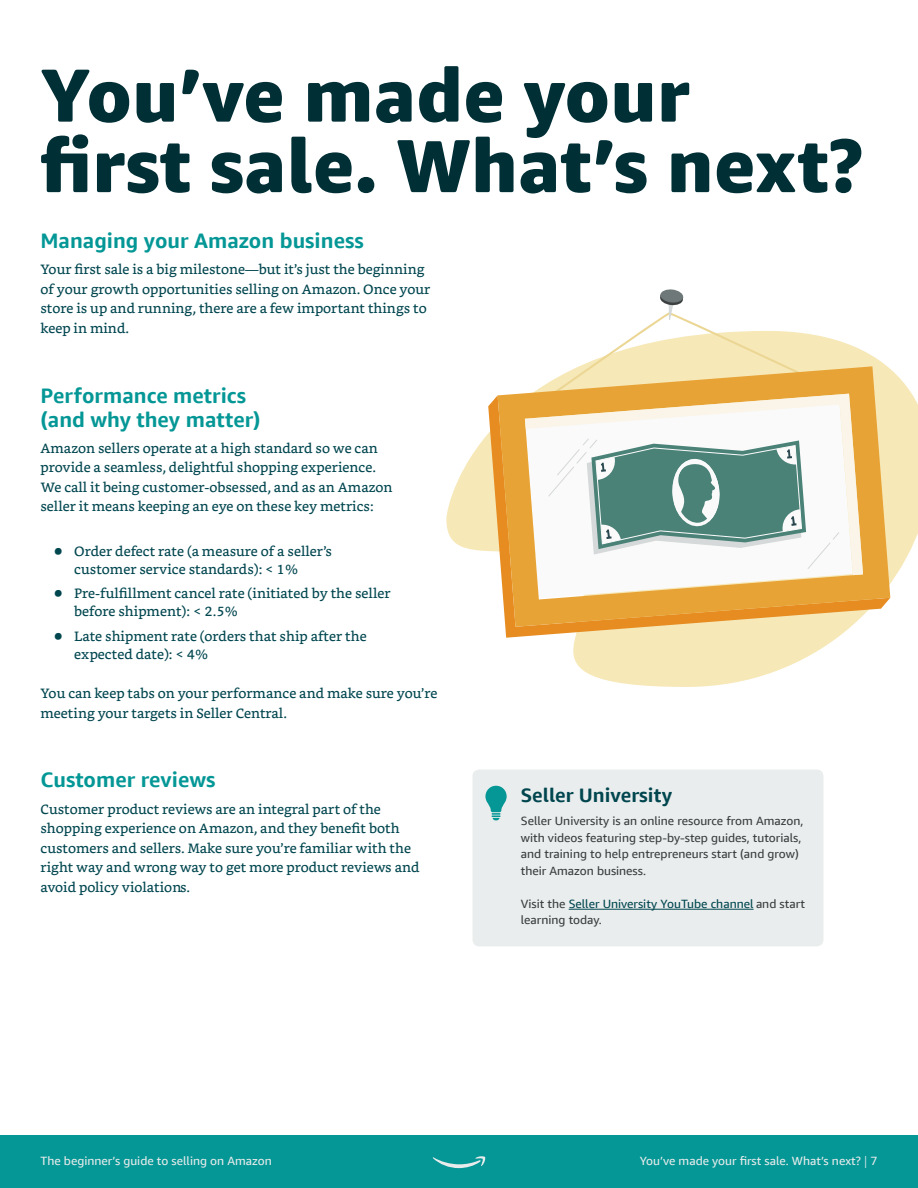
<style>
.page{position:relative;width:918px;height:1188px;background:#fff}
.page>*{position:absolute;margin:0;border:0;box-sizing:border-box;transform-origin:0 0}
.t1{font:800 75px/70.5px "Amazon Ember Display";color:#002f36}
.t2{font:700 21px/24px "Amazon Ember Display";color:#049796}
.t3{font:700 19.5px "Amazon Ember Display";color:#00464f}
.t4{font:13.5px/19.5px "Bookerly";color:#00464f}
.t5{font:12px/16.5px "Amazon Ember Display";color:#383d3e}
.t6{font:12px "Amazon Ember Display";color:#e8ebeb}
.s1{color:#00464f}
.s2{font-family:"Minion Pro"}
</style>
<div class="page">
<div style="left:0;top:1135px;width:918px;height:53px;background:#049796"></div>
<svg style="left:432px;top:1156px;width:54px;height:12px"></svg>
<svg style="left:446px;top:337px;width:472px;height:350px"></svg>
<svg style="left:541px;top:289px;width:284px;height:77px"></svg>
<svg style="left:488px;top:395px;width:402px;height:243px;fill:#f7e8b8"></svg>
<svg style="left:498px;top:366px;width:392px;height:261px;background:#edbb6a"></svg>
<svg style="left:525px;top:394px;width:338px;height:181px"></svg>
<svg style="left:548px;top:439px;width:291px;height:130px"></svg>
<div style="left:472px;top:770px;width:352px;height:176px;background:#eaeded;border-radius:7px"></div>
<svg style="left:485px;top:786px;width:22px;height:34px"></svg>
<hr style="left:569px;top:909px;width:185px;height:1px;background:#00464f">
<h1 class="t1" style="left:40px;top:61px;width:824px">You’ve made your<br>first sale. What’s next?</h1>
<h2 class="t2" style="left:40px;top:229px;width:325px">Managing your Amazon business</h2>
<p class="t4" style="left:40px;top:260px;width:391px">Your first sale is a big milestone—but it’s just the beginning of your growth opportunities selling on Amazon. Once your store is up and running, there are a few important things to keep in mind.</p>
<h2 class="t2" style="left:40px;top:383px;width:222px">Performance metrics (and why they matter)</h2>
<p class="t4" style="left:40px;top:438px;width:354px">Amazon sellers operate at a high standard so we can provide a seamless, delightful shopping experience.<br>We call it being customer-obsessed, and as an Amazon seller it means keeping an eye on these key metrics:</p>
<p class="t4" style="left:74px;top:542px;width:259px;line-height:18px;text-indent:-20px">● Order defect rate (a measure of a seller’s customer service standards): &lt; 1%</p>
<p class="t4" style="left:74px;top:585px;width:318px;line-height:18px;text-indent:-20px">● Pre-fulfillment cancel rate (initiated by the seller before shipment): &lt; 2.5%</p>
<p class="t4" style="left:74px;top:627px;width:294px;line-height:18px;text-indent:-20px">● Late shipment rate (orders that ship after the expected date): &lt; 4%</p>
<p class="t4" style="left:40px;top:684px;width:398px">You can keep tabs on your performance and make sure you’re meeting your targets in Seller Central.</p>
<h2 class="t2" style="left:40px;top:768px;width:176px">Customer reviews</h2>
<p class="t4" style="left:40px;top:799px;width:381px">Customer product reviews are an integral part of the shopping experience on Amazon, and they benefit both customers and sellers. Make sure you’re familiar with the right way and wrong way to get more product reviews and avoid policy violations.</p>
<h3 class="t3" style="left:521px;top:783px;width:153px">Seller University</h3>
<p class="t5" style="left:521px;top:813px;width:284px">Seller University is an online resource from Amazon, with videos featuring step-by-step guides, tutorials, and training to help entrepreneurs start (and grow) their Amazon business.</p>
<p class="t5" style="left:521px;top:895px;width:286px">Visit the <span class="s1">Seller University YouTube channel</span> and start learning today.</p>
<p class="t6" style="left:40px;top:1154px;width:233px">The beginner’s guide to selling on Amazon</p>
<p class="t6" style="left:640px;top:1154px;width:239px">You’ve made your first sale. What’s next? <span class="s2">|</span> 7</p>
</div>
